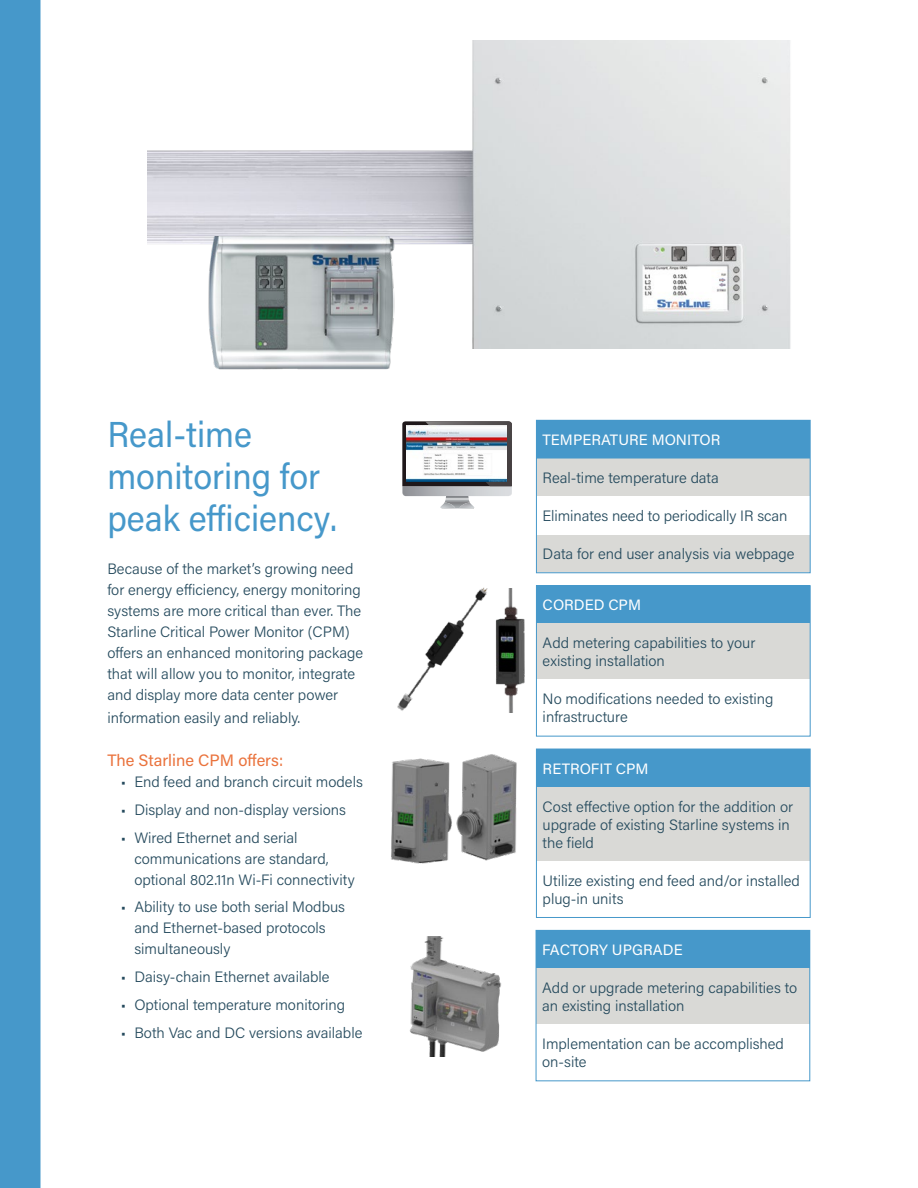
<style>
.page{position:relative;width:918px;height:1188px;background:#fff}
.page>*{position:absolute;margin:0;border:0;box-sizing:border-box;transform-origin:0 0}
.t1{font:36px/42px "Acumin Pro";color:#4698ca;scale:.95 1}
.t2{font:16.5px "Acumin Pro";color:#ea733d}
.t3{font:300 15px/21px "Acumin Pro";color:#254a5d}
.t4{font:15px "Acumin Pro";color:#fff}
</style>
<div class="page">
<img style="left:397px;top:587px;width:91px;height:124px">
<img style="left:495px;top:589px;width:30px;height:124px">
<img style="left:147px;top:40px;width:644px;height:308px">
<img style="left:187px;top:236px;width:232px;height:134px">
<img style="left:463px;top:754px;width:54px;height:107px">
<img style="left:391px;top:758px;width:72px;height:106px">
<img style="left:409px;top:936px;width:92px;height:121px">
<div style="left:0;top:0;width:40px;height:1188px;background:#4698ca"></div>
<svg style="left:40px;top:0;width:1px;height:1188px"></svg>
<div style="left:537px;top:420px;width:273px;height:39px;background:#4698ca"></div>
<div style="left:538px;top:459px;width:270px;height:112px;background:#d9d9d6"></div>
<div style="left:537px;top:497px;width:273px;height:38px;background:#fff"></div>
<div style="left:536px;top:420px;width:274px;height:153px;border:1px solid #4698ca"></div>
<svg style="left:402px;top:421px;width:110px;height:88px"></svg>
<img style="left:425px;top:421px;width:87px;height:65px">
<img style="left:407px;top:426px;width:100px;height:56px">
<div style="left:537px;top:586px;width:273px;height:38px;background:#4698ca"></div>
<div style="left:537px;top:624px;width:273px;height:56px;background:#d9d9d6"></div>
<div style="left:536px;top:585px;width:274px;height:151px;border:1px solid #4698ca"></div>
<div style="left:537px;top:749px;width:273px;height:38px;background:#4698ca"></div>
<div style="left:537px;top:787px;width:273px;height:74px;background:#d9d9d6"></div>
<div style="left:536px;top:749px;width:274px;height:169px;border:1px solid #4698ca"></div>
<div style="left:536px;top:931px;width:274px;height:38px;background:#4698ca"></div>
<div style="left:536px;top:969px;width:274px;height:56px;background:#d9d9d6"></div>
<div style="left:536px;top:930px;width:274px;height:151px;border:1px solid #4698ca"></div>
<h1 class="t1" style="left:107px;top:412px;width:243px">Real-time monitoring for peak efficiency.</h1>
<p class="t3" style="left:107px;top:558px;width:257px">Because of the market’s growing need for energy efficiency, energy monitoring systems are more critical than ever. The Starline Critical Power Monitor (CPM) offers an enhanced monitoring package that will allow you to monitor, integrate and display more data center power</p>
<p class="t3" style="left:107px;top:706px;width:195px">information easily and reliably.</p>
<p class="t2" style="left:107px;top:749px;width:178px">The Starline CPM offers:</p>
<p class="t3" style="left:121px;top:771px;width:244px">• End feed and branch circuit models</p>
<p class="t3" style="left:121px;top:799px;width:227px">• Display and non-display versions</p>
<p class="t3" style="left:134px;top:826px;width:222px;text-indent:-14px">• Wired Ethernet and serial communications are standard, optional 802.11n Wi-Fi connectivity</p>
<p class="t3" style="left:134px;top:896px;width:212px;text-indent:-14px">• Ability to use both serial Modbus and Ethernet-based protocols simultaneously</p>
<p class="t3" style="left:121px;top:966px;width:210px">• Daisy-chain Ethernet available</p>
<p class="t3" style="left:121px;top:994px;width:226px">• Optional temperature monitoring</p>
<p class="t3" style="left:121px;top:1021px;width:243px">• Both Vac and DC versions available</p>
<p class="t4" style="left:543px;top:429px;width:179px">TEMPERATURE MONITOR</p>
<p class="t3" style="left:543px;top:467px;width:178px">Real-time temperature data</p>
<p class="t3" style="left:543px;top:505px;width:247px">Eliminates need to periodically IR scan</p>
<p class="t3" style="left:543px;top:543px;width:253px">Data for end user analysis via webpage</p>
<p class="t4" style="left:543px;top:595px;width:100px">CORDED CPM</p>
<p class="t3" style="left:543px;top:634px;width:214px;line-height:18px">Add metering capabilities to your existing installation</p>
<p class="t3" style="left:543px;top:690px;width:232px;line-height:18px">No modifications needed to existing infrastructure</p>
<p class="t4" style="left:543px;top:758px;width:107px">RETROFIT CPM</p>
<p class="t3" style="left:543px;top:797px;width:252px;line-height:18px">Cost effective option for the addition or upgrade of existing Starline systems in the field</p>
<p class="t3" style="left:543px;top:871px;width:259px;line-height:18px">Utilize existing end feed and/or installed plug-in units</p>
<p class="t4" style="left:542px;top:939px;width:142px">FACTORY UPGRADE</p>
<p class="t3" style="left:542px;top:978px;width:257px;line-height:18px">Add or upgrade metering capabilities to an existing installation</p>
<p class="t3" style="left:542px;top:1034px;width:243px;line-height:18px">Implementation can be accomplished on-site</p>
</div>
